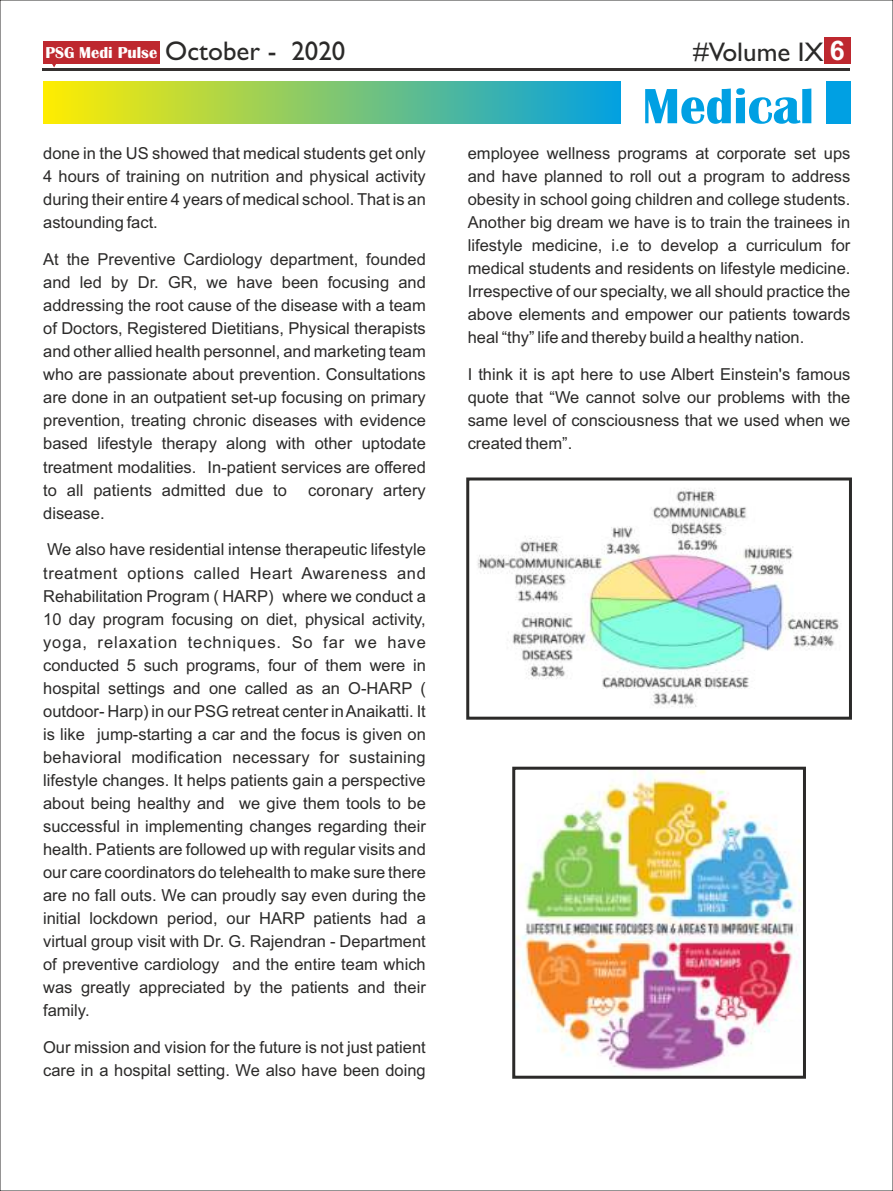
<style>
.page{position:relative;width:893px;height:1191px;background:#fff}
.page>*{position:absolute;margin:0;border:0;box-sizing:border-box;transform-origin:0 0}
.t1{font:700 51.3px "Britannic";color:#00a0e3}
.t2{font:27px "Gill Sans";color:#2b2a29}
.t3{font:16.5px/23.1px "Arial";color:#2b2a29;text-align:justify}
.t4{font:700 16.35px "Britannic";color:#fefefe}
.s1{font-family:"Gill Sans";font-weight:400;font-size:27px;color:#2b2a29}
.s2{font-family:"Arial";font-weight:700;color:#fefefe}
</style>
<div class="page">
<hr style="left:43px;top:68px;width:807px;height:3px;background:#34302f">
<div style="left:824px;top:37px;width:26px;height:26px;background:#be282f"></div>
<div style="left:43px;top:41px;width:117px;height:22px;background:#be282f"></div>
<svg style="left:52px;top:63px;width:5px;height:4px"></svg>
<div style="left:43px;top:81px;width:578px;height:43px;background:linear-gradient(to right,#ffed00,#03a1e1)"></div>
<div style="left:826px;top:81px;width:24px;height:43px;background:#00a0e3"></div>
<img style="left:516px;top:770px;width:286px;height:301px">
<img style="left:477px;top:488px;width:363px;height:220px">
<svg style="left:770px;top:1021px;width:32px;height:43px"></svg>
<div style="left:512px;top:766px;width:294px;height:312px;border:3px solid #2b2a29"></div>
<div style="left:466px;top:477px;width:386px;height:242px;border:3px solid #2b2a29"></div>
<p class="t4" style="left:45px;top:47px;width:301px">PSG Medi Pulse <span class="s1">October - 2020</span></p>
<h2 class="t2" style="left:693px;top:43px;width:153px">#Volume IX <span class="s2">6</span></h2>
<h1 class="t1" style="left:642px;top:88px;width:173px">Medical</h1>
<p class="t3" style="left:43px;top:143px;width:384px">done in the US showed that medical students get only 4 hours of training on nutrition and physical activity during their entire 4 years of medical school. That is an astounding fact.</p>
<p class="t3" style="left:43px;top:249px;width:384px">At the Preventive Cardiology department, founded and led by Dr. GR, we have been focusing and addressing the root cause of the disease with a team of Doctors, Registered Dietitians, Physical therapists and other allied health personnel, and marketing team who are passionate about prevention. Consultations are done in an outpatient set-up focusing on primary prevention, treating chronic diseases with evidence based lifestyle therapy along with other uptodate treatment modalities. In-patient services are offered to all patients admitted due to</p>
<p class="t3" style="left:468px;top:143px;width:384px">employee wellness programs at corporate set ups and have planned to roll out a program to address obesity in school going children and college students.<br>Another big dream we have is to train the trainees in lifestyle medicine, i.e to develop a curriculum for medical students and residents on lifestyle medicine.<br>Irrespective of our specialty, we all should practice the above elements and empower our patients towards heal “thy” life and thereby build a healthy nation.</p>
<p class="t3" style="left:468px;top:364px;width:384px">I think it is apt here to use Albert Einstein's famous quote that “We cannot solve our problems with the same level of consciousness that we used when we created them”.</p>
<p class="t3" style="left:308px;top:480px;width:119px">coronary artery</p>
<p class="t3" style="left:43px;top:503px;width:63px">disease.</p>
<p class="t3" style="left:43px;top:539px;width:384px">We also have residential intense therapeutic lifestyle treatment options called Heart Awareness and Rehabilitation Program ( HARP) where we conduct a 10 day program focusing on diet, physical activity, yoga, relaxation techniques. So far we have conducted 5 such programs, four of them were in hospital settings and one called as an O-HARP ( outdoor- Harp) in our PSG retreat center in Anaikatti. It is like jump-starting a car and the focus is given on behavioral modification necessary for sustaining lifestyle changes. It helps patients gain a perspective about being healthy and we give them tools to be successful in implementing changes regarding their health. Patients are followed up with regular visits and our care coordinators do telehealth to make sure there are no fall outs. We can proudly say even during the initial lockdown period, our HARP patients had a virtual group visit with Dr. G. Rajendran - Department of preventive cardiology and the entire team which was greatly appreciated by the patients and their family.</p>
<p class="t3" style="left:43px;top:1037px;width:384px">Our mission and vision for the future is not just patient care in a hospital setting. We also have been doing</p>
</div>
